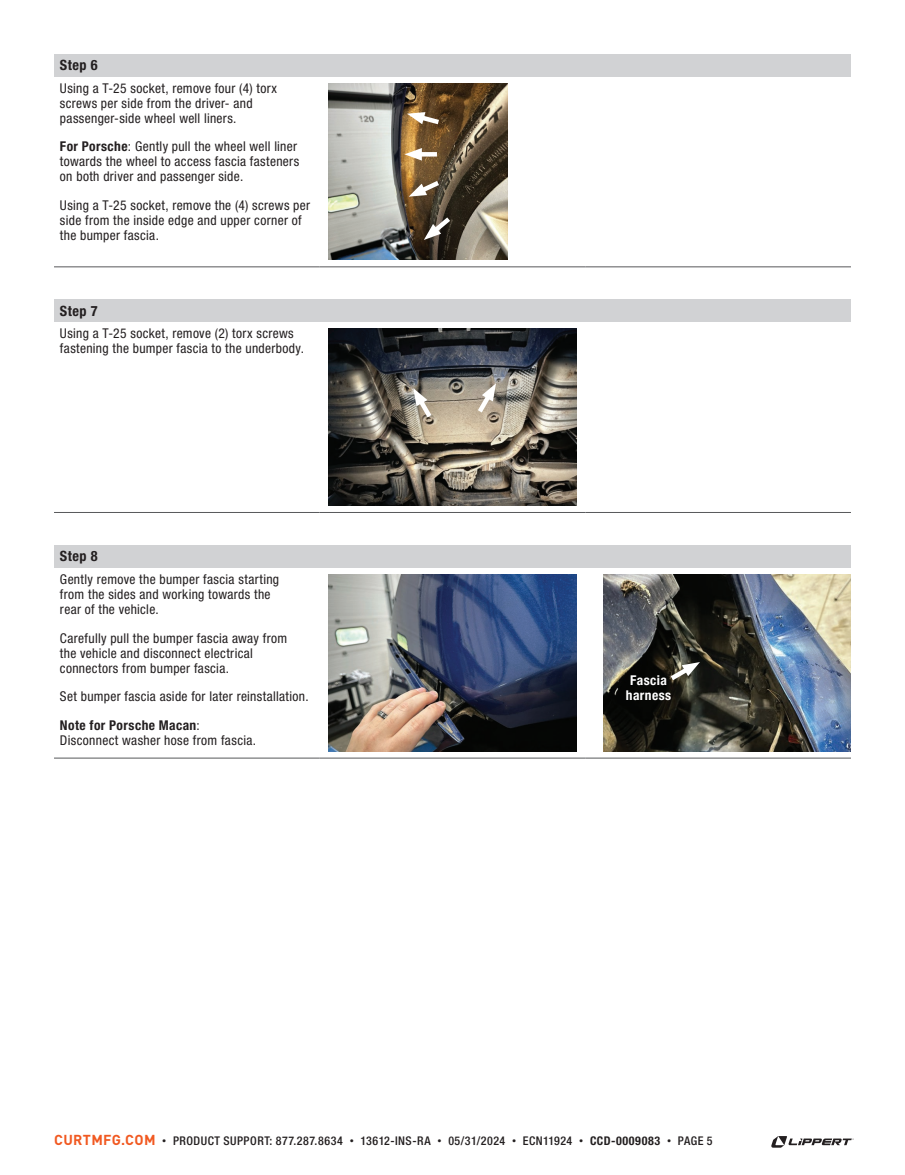
<style>
.page{position:relative;width:905px;height:1175px;background:#fff}
.page>*{position:absolute;margin:0;border:0;box-sizing:border-box;transform-origin:0 0}
.t1{font:700 condensed 14.25px "Helvetica Neue LT Std";letter-spacing:.035em;color:#231f20}
.t2{font:condensed 13.5px/15px "Helvetica Neue LT Std";letter-spacing:.025em;color:#231f20}
.t3{font:700 condensed 13.5px/15px "Helvetica Neue LT Std";letter-spacing:.03em;color:#fff;text-align:center}
.t4{font:500 condensed 12px "Helvetica Neue LT Std";letter-spacing:.04em;color:#231f20}
.s1{font-weight:700}
.s2{font-family:"DINOT";font-weight:700;font-stretch:normal;font-size:14.25px;color:#f15921}
.s3{font-family:"DINOT";font-weight:400;font-stretch:normal;font-size:9px}
</style>
<div class="page">
<svg style="left:771px;top:1136px;width:82px;height:11px"></svg>
<div style="left:54px;top:54px;width:796px;height:22px;background:#d1d2d4"></div>
<hr style="left:54px;top:266px;width:266px;height:1px;background:#57585a">
<hr style="left:320px;top:266px;width:265px;height:1px;background:#57585a">
<hr style="left:585px;top:266px;width:265px;height:1px;background:#57585a">
<img style="left:329px;top:83px;width:178px;height:177px">
<div style="left:54px;top:545px;width:796px;height:22px;background:#d1d2d4"></div>
<hr style="left:54px;top:757px;width:266px;height:1px;background:#57585a">
<hr style="left:320px;top:757px;width:265px;height:1px;background:#57585a">
<hr style="left:585px;top:757px;width:265px;height:1px;background:#57585a">
<img style="left:329px;top:574px;width:247px;height:177px">
<img style="left:603px;top:574px;width:247px;height:177px">
<div style="left:54px;top:300px;width:796px;height:22px;background:#d1d2d4"></div>
<hr style="left:54px;top:512px;width:266px;height:1px;background:#57585a">
<hr style="left:320px;top:512px;width:265px;height:1px;background:#57585a">
<hr style="left:585px;top:512px;width:265px;height:1px;background:#57585a">
<img style="left:329px;top:329px;width:247px;height:176px">
<svg style="left:407px;top:111px;width:37px;height:17px"></svg>
<div style="left:415px;top:152px;width:22px;height:5px;background:#fff"></div>
<svg style="left:404px;top:148px;width:18px;height:13px"></svg>
<svg style="left:408px;top:177px;width:36px;height:21px"></svg>
<svg style="left:424px;top:213px;width:31px;height:27px"></svg>
<svg style="left:473px;top:383px;width:23px;height:34px"></svg>
<svg style="left:412px;top:388px;width:23px;height:34px"></svg>
<svg style="left:665px;top:661px;width:35px;height:23px"></svg>
<p class="t1" style="left:60px;top:56px;width:39px">Step 6</p>
<p class="t2" style="left:60px;top:80px;width:218px">Using a T-25 socket, remove four (4) torx screws per side from the driver- and passenger-side wheel well liners.</p>
<p class="t2" style="left:60px;top:139px;width:241px"><span class="s1">For Porsche</span>: Gently pull the wheel well liner towards the wheel to access fascia fasteners on both driver and passenger side.</p>
<p class="t2" style="left:60px;top:197px;width:252px">Using a T-25 socket, remove the (4) screws per side from the inside edge and upper corner of the bumper fascia.</p>
<p class="t1" style="left:60px;top:302px;width:39px">Step 7</p>
<p class="t2" style="left:60px;top:326px;width:245px">Using a T-25 socket, remove (2) torx screws fastening the bumper fascia to the underbody.</p>
<p class="t1" style="left:60px;top:547px;width:39px">Step 8</p>
<p class="t2" style="left:60px;top:571px;width:221px">Gently remove the bumper fascia starting from the sides and working towards the rear of the vehicle.</p>
<p class="t2" style="left:60px;top:630px;width:229px">Carefully pull the bumper fascia away from the vehicle and disconnect electrical connectors from bumper fascia.</p>
<p class="t2" style="left:60px;top:682px;width:250px;line-height:28.5px">Set bumper fascia aside for later reinstallation.<br><span class="s1">Note for Porsche Macan</span>:</p>
<p class="t2" style="left:60px;top:732px;width:198px">Disconnect washer hose from fascia.</p>
<p class="t3" style="left:626px;top:672px;width:47px">Fascia harness</p>
<p class="t4" style="left:54px;top:1133px;width:660px"><span class="s2">CURTMFG.COM</span> <span class="s3">•</span> PRODUCT SUPPORT: 877.287.8634 <span class="s3">•</span> 13612-INS-RA <span class="s3">•</span> 05/31/2024 <span class="s3">•</span> ECN11924 <span class="s3">•</span> <span class="s1">CCD-0009083</span> <span class="s3">•</span> PAGE 5</p>
</div>
